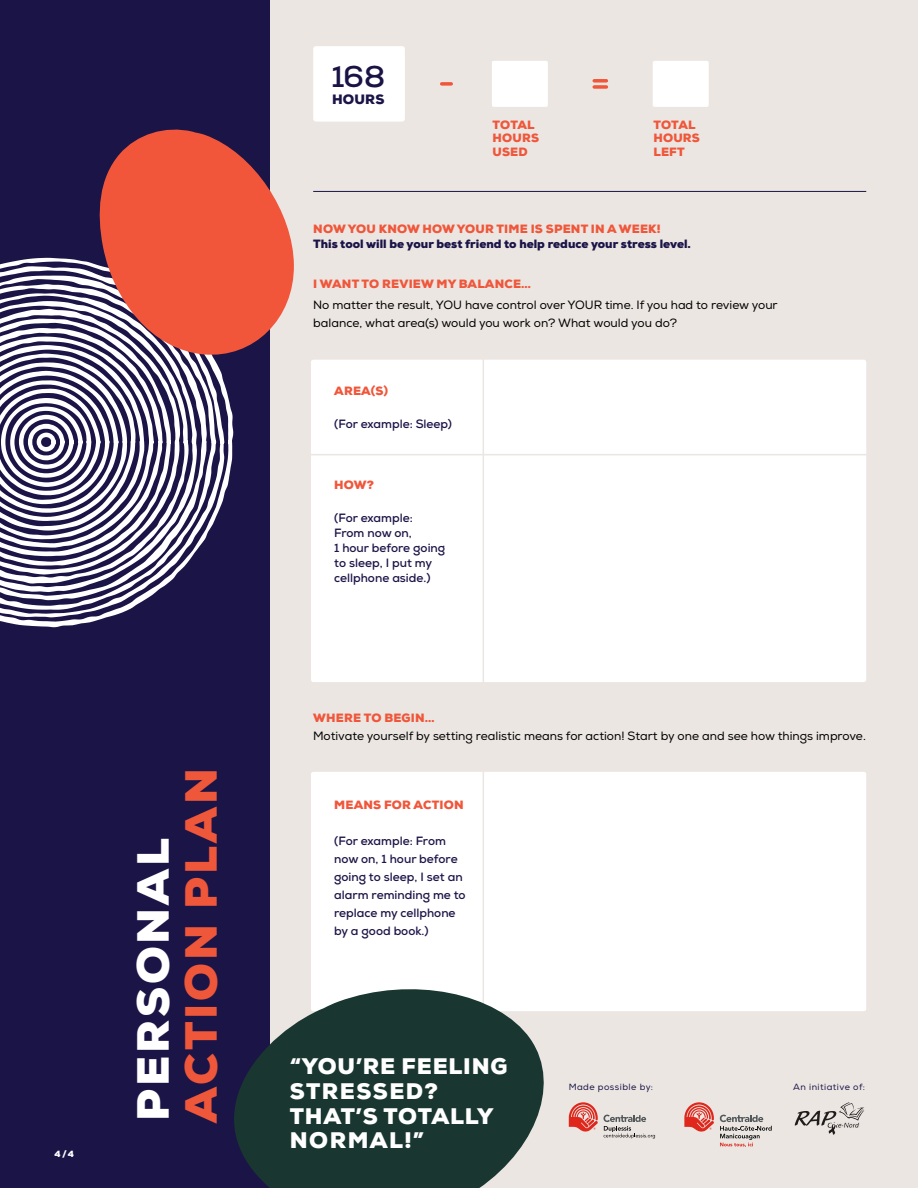
<style>
.page{position:relative;width:918px;height:1188px;background:#fff}
.page>*{position:absolute;margin:0;border:0;box-sizing:border-box;transform-origin:0 0}
.t1{font:900 45px "Nexa";letter-spacing:.065em;color:#ee573a}
.t2{font:900 45px "Nexa";letter-spacing:.065em;color:#fff}
.t3{font:700 30px "Nexa";color:#1a1446}
.t4{font:900 22.5px/24.8px "Nexa";letter-spacing:.035em;color:#fff}
.t5{font:900 13.5px "Nexa";letter-spacing:.01em;color:#1b1447}
.t6{font:12px/18px "Nexa";color:#000}
.t7{font:700 12px/18px "Nexa";color:#1b1447}
.t8{font:900 12px/13.5px "Nexa";letter-spacing:.015em;color:#f0563a}
.t9{font:900 12px "Nexa";color:#1b1447}
.t10{font:9px "Nexa";letter-spacing:.05em;color:#1b1447}
.t11{font:900 9px "Nexa";color:#fff}
</style>
<div class="page">
<div style="left:268px;top:0;width:650px;height:1188px;background:#ebe6e2"></div>
<div style="left:0;top:0;width:270px;height:1188px;background:#1b1447"></div>
<svg style="left:0;top:258px;width:233px;height:369px"></svg>
<svg style="left:0;top:266px;width:225px;height:352px"></svg>
<svg style="left:0;top:276px;width:217px;height:334px"></svg>
<svg style="left:0;top:284px;width:207px;height:316px"></svg>
<svg style="left:0;top:293px;width:197px;height:299px"></svg>
<svg style="left:0;top:301px;width:189px;height:283px"></svg>
<svg style="left:0;top:309px;width:180px;height:266px"></svg>
<svg style="left:0;top:318px;width:171px;height:248px"></svg>
<div style="left:311px;top:360px;width:555px;height:322px;background:#fff"></div>
<hr style="left:307px;top:454px;width:566px;height:1px;background:#ebe6e2">
<hr style="left:483px;top:355px;width:1px;height:327px;background:#ebe6e2">
<svg style="left:96px;top:129px;width:198px;height:230px;fill:#f1563b"></svg>
<div style="left:653px;top:61px;width:56px;height:46px;background:#fff;border-radius:2px"></div>
<div style="left:492px;top:61px;width:56px;height:46px;background:#fff;border-radius:2px"></div>
<div style="left:313px;top:46px;width:92px;height:76px;background:#fff;border-radius:3px"></div>
<svg style="left:442px;top:82px;width:9px;height:4px"></svg>
<svg style="left:594px;top:79px;width:12px;height:4px"></svg>
<svg style="left:594px;top:85px;width:12px;height:4px"></svg>
<hr style="left:313px;top:191px;width:553px;height:1px;background:#1b1447">
<svg style="left:795px;top:1102px;width:69px;height:33px"></svg>
<svg style="left:684px;top:1102px;width:30px;height:30px"></svg>
<svg style="left:720px;top:1115px;width:52px;height:32px"></svg>
<svg style="left:569px;top:1102px;width:86px;height:37px"></svg>
<div style="left:311px;top:772px;width:555px;height:239px;background:#fff"></div>
<hr style="left:483px;top:772px;width:1px;height:244px;background:#ebe6e2">
<svg style="left:234px;top:975px;width:329px;height:213px;fill:#193730"></svg>
<p class="t11" style="left:55px;top:1148px;width:21px">4/4</p>
<h1 class="t2" style="left:124px;top:1121px;width:285px;rotate:-90deg">PERSONAL</h1>
<h1 class="t1" style="left:172px;top:1123px;width:356px;rotate:-90deg">ACTION PLAN</h1>
<h2 class="t3" style="left:331px;top:58px;width:55px">168</h2>
<p class="t5" style="left:332px;top:90px;width:54px">HOURS</p>
<p class="t8" style="left:493px;top:118px;width:48px">TOTAL<br>HOURS<br>USED</p>
<p class="t8" style="left:653px;top:118px;width:48px">TOTAL<br>HOURS<br>LEFT</p>
<p class="t8" style="left:313px;top:222px;width:349px">NOW YOU KNOW HOW YOUR TIME IS SPENT IN A WEEK!</p>
<p class="t9" style="left:313px;top:236px;width:379px">This tool will be your best friend to help reduce your stress level.</p>
<p class="t8" style="left:313px;top:277px;width:219px">I WANT TO REVIEW MY BALANCE…</p>
<p class="t6" style="left:313px;top:296px;width:466px">No matter the result, YOU have control over YOUR time. If you had to review your balance, what area(s) would you work on? What would you do?</p>
<p class="t8" style="left:334px;top:384px;width:55px">AREA(S)</p>
<p class="t7" style="left:334px;top:415px;width:119px">(For example: Sleep)</p>
<p class="t8" style="left:334px;top:479px;width:41px">HOW?</p>
<p class="t7" style="left:334px;top:511px;width:113px;line-height:15px">(For example:<br>From now on,<br>1 hour before going to sleep, I put my cellphone aside.)</p>
<p class="t8" style="left:313px;top:712px;width:123px">WHERE TO BEGIN…</p>
<p class="t6" style="left:313px;top:728px;width:554px">Motivate yourself by setting realistic means for action! Start by one and see how things improve.</p>
<p class="t8" style="left:334px;top:798px;width:131px">MEANS FOR ACTION</p>
<p class="t7" style="left:334px;top:832px;width:133px">(For example: From now on, 1 hour before going to sleep, I set an alarm reminding me to replace my cellphone by a good book.)</p>
<h3 class="t4" style="left:290px;top:1054px;width:219px">“YOU’RE FEELING<br>STRESSED?<br>THAT’S TOTALLY<br>NORMAL!”</h3>
<p class="t10" style="left:569px;top:1081px;width:86px">Made possible by:</p>
<p class="t10" style="left:793px;top:1081px;width:73px">An initiative of:</p>
</div>
